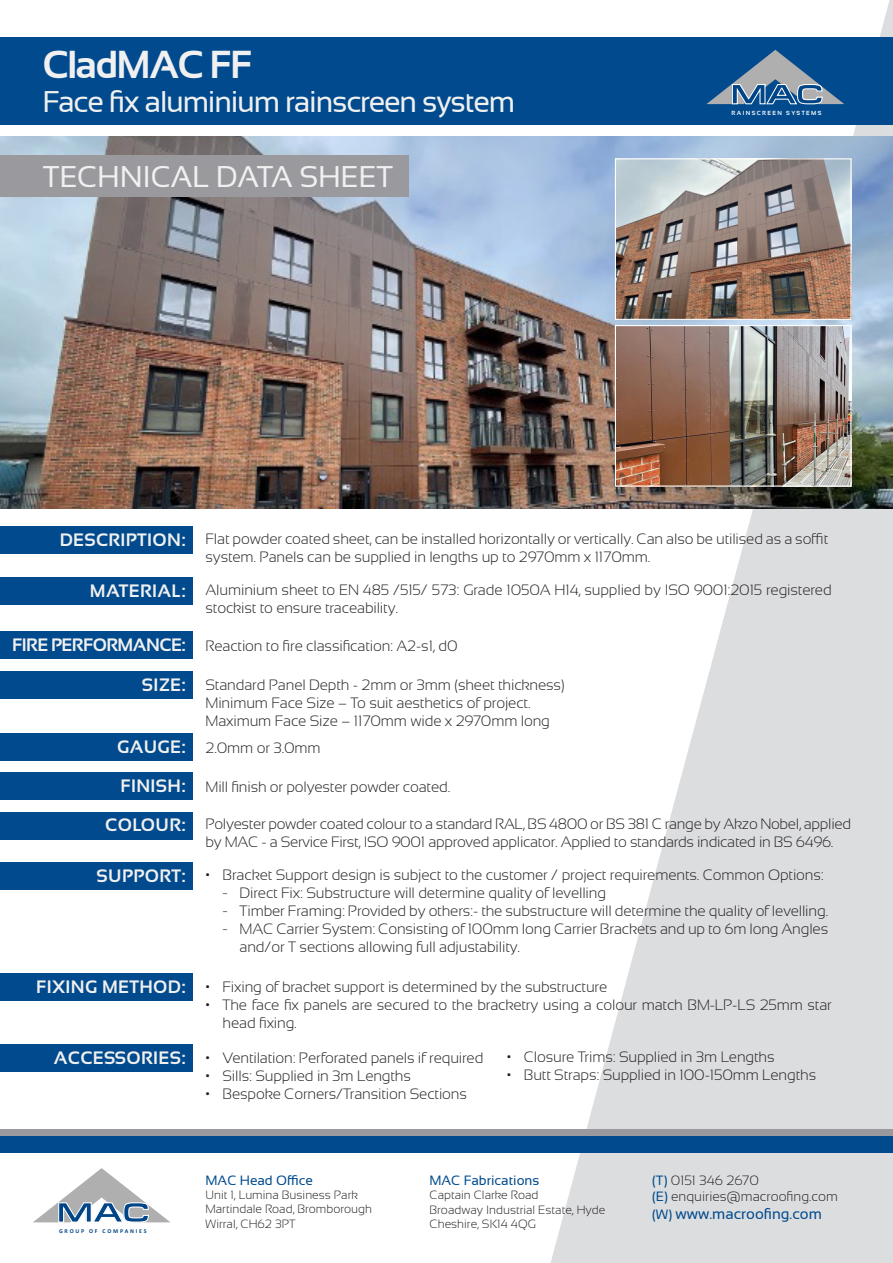
<style>
.page{position:relative;width:893px;height:1263px;background:#fff}
.page>*{position:absolute;margin:0;border:0;box-sizing:border-box;transform-origin:0 0}
.t1{font:700 39px "Sansation";letter-spacing:-.04em;color:#f0f0f0}
.t2{font:30px "Sansation";letter-spacing:-.04em;color:#f0f0f0}
.t3{font:30px "Sansation";letter-spacing:-.01em;color:#f0f0f0}
.t4{font:27.75px "Federation Wide";color:#004587;scale:.74 1}
.t5{font:700 18px "Sansation";letter-spacing:.02em;color:#f0f0f0}
.t6{font:700 18px "Sansation";letter-spacing:-.03em;color:#f0f0f0}
.t7{font:300 15px/18px "Sansation";letter-spacing:-.01em;color:#231f20}
.t8{font:15px "Sansation";color:#004a8d}
.t9{font:300 13.5px "Sansation";color:#231f20}
.t10{font:13.5px "Sansation";color:#004a8d}
.t11{font:300 12px "Sansation";color:#231f20}
.t12{font:700 6px "Sansation";letter-spacing:.24em;color:#fff}
.t13{font:700 6px "Calibri";letter-spacing:.3em;color:#004587}
.s1{font-family:"Museo Sans 100";font-weight:400}
.s2{font-weight:400;color:#004a8d}
.s3{font-size:13.5px}
</style>
<div class="page">
<svg style="left:551px;top:0;width:342px;height:1263px;fill:#dcdddf"></svg>
<img style="left:0;top:136px;width:893px;height:372px">
<div style="left:0;top:155px;width:408px;height:42px;background:#99999e"></div>
<div style="left:0;top:37px;width:893px;height:88px;background:#004a8d"></div>
<div style="left:0;top:1136px;width:893px;height:16px;background:#004a8d"></div>
<div style="left:0;top:1129px;width:893px;height:7px;background:#99999e"></div>
<div style="left:0;top:578px;width:193px;height:27px;background:#004a8d"></div>
<div style="left:0;top:671px;width:193px;height:27px;background:#004a8d"></div>
<div style="left:0;top:734px;width:193px;height:27px;background:#004a8d"></div>
<div style="left:0;top:773px;width:193px;height:27px;background:#004a8d"></div>
<div style="left:0;top:812px;width:193px;height:27px;background:#004a8d"></div>
<div style="left:0;top:526px;width:193px;height:28px;background:#004a8d"></div>
<div style="left:0;top:973px;width:193px;height:27px;background:#004a8d"></div>
<div style="left:0;top:862px;width:193px;height:28px;background:#004a8d"></div>
<div style="left:0;top:1045px;width:193px;height:27px;background:#004a8d"></div>
<img style="left:617px;top:327px;width:233px;height:158px">
<div style="left:615px;top:325px;width:237px;height:162px;border:1px solid #fff"></div>
<div style="left:0;top:631px;width:193px;height:28px;background:#004a8d"></div>
<svg style="left:33px;top:1168px;width:138px;height:55px"></svg>
<svg style="left:706px;top:50px;width:138px;height:55px"></svg>
<img style="left:617px;top:160px;width:233px;height:158px">
<div style="left:615px;top:158px;width:237px;height:162px;border:1px solid #fff"></div>
<p class="t1" style="left:43px;top:42px;width:211px">CladMAC FF</p>
<p class="t2" style="left:43px;top:84px;width:474px">Face fix aluminium rainscreen system</p>
<p class="t3" style="left:43px;top:160px;width:352px">TECHNICAL DATA SHEET</p>
<p class="t4" style="left:730px;top:78px;width:128px">MAC</p>
<p class="t12" style="left:731px;top:110px;width:92px">RAINSCREEN SYSTEMS</p>
<p class="t5" style="left:60px;top:530px;width:128px">DESCRIPTION:</p>
<p class="t7" style="left:206px;top:530px;width:624px">Flat powder coated sheet, can be installed horizontally or vertically. Can also be utilised as a soffit system. Panels can be supplied in lengths up to 2970mm x 1170mm.</p>
<p class="t7" style="left:206px;top:581px;width:628px">Aluminium sheet to EN 485 /515/ 573: Grade 1050A H14, supplied by ISO 9001:2015 registered stockist to ensure traceability.</p>
<p class="t5" style="left:90px;top:581px;width:97px">MATERIAL:</p>
<p class="t6" style="left:12px;top:635px;width:175px">FIRE PERFORMANCE:</p>
<p class="t7" style="left:206px;top:636px;width:254px">Reaction to fire classification: A2-s1, d0</p>
<p class="t5" style="left:142px;top:674px;width:45px">SIZE:</p>
<p class="t5" style="left:117px;top:737px;width:70px">GAUGE:</p>
<p class="t5" style="left:120px;top:776px;width:67px">FINISH:</p>
<p class="t5" style="left:105px;top:815px;width:82px">COLOUR:</p>
<p class="t7" style="left:206px;top:676px;width:361px">Standard Panel Depth - 2mm or 3mm (sheet thickness)</p>
<p class="t7" style="left:206px;top:694px;width:327px">Minimum Face Size – To suit aesthetics of project.</p>
<p class="t7" style="left:206px;top:712px;width:346px">Maximum Face Size – 1170mm wide x 2970mm long</p>
<p class="t7" style="left:206px;top:738px;width:117px">2.0mm or 3.0mm</p>
<p class="t7" style="left:206px;top:778px;width:246px">Mill finish or polyester powder coated.</p>
<p class="t7" style="left:206px;top:815px;width:647px">Polyester powder coated colour to a standard RAL, BS 4800 or BS 381 C range by Akzo Nobel, applied by MAC - a Service First, ISO 9001 approved applicator. Applied to standards indicated in BS 6496.</p>
<p class="t5" style="left:97px;top:866px;width:91px">SUPPORT:</p>
<p class="t7" style="left:206px;top:865px;width:620px">• Bracket Support design is subject to the customer / project requirements. Common Options:</p>
<p class="t7" style="left:223px;top:883px;width:385px"><span class="s1">-</span> Direct Fix: Substructure will determine quality of levelling</p>
<p class="t7" style="left:223px;top:901px;width:607px"><span class="s1">-</span> Timber Framing: Provided by others:- the substructure will determine the quality of levelling.</p>
<p class="t7" style="left:240px;top:919px;width:590px;text-indent:-17px"><span class="s1">-</span> MAC Carrier System: Consisting of 100mm long Carrier Brackets and up to 6m long Angles and/or T sections allowing full adjustability.</p>
<p class="t5" style="left:36px;top:976px;width:151px">FIXING METHOD:</p>
<p class="t7" style="left:206px;top:978px;width:403px">• Fixing of bracket support is determined by the substructure</p>
<p class="t7" style="left:223px;top:996px;width:611px;text-indent:-17px">• The face fix panels are secured to the bracketry using a colour match BM-LP-LS 25mm star head fixing.</p>
<p class="t5" style="left:54px;top:1048px;width:133px">ACCESSORIES:</p>
<p class="t7" style="left:206px;top:1049px;width:279px">• Ventilation: Perforated panels if required</p>
<p class="t7" style="left:206px;top:1067px;width:207px">• Sills: Supplied in 3m Lengths</p>
<p class="t7" style="left:206px;top:1085px;width:263px">• Bespoke Corners/Transition Sections</p>
<p class="t7" style="left:507px;top:1048px;width:269px">• Closure Trims: Supplied in 3m Lengths</p>
<p class="t7" style="left:507px;top:1066px;width:311px">• Butt Straps: Supplied in 100-150mm Lengths</p>
<p class="t4" style="left:57px;top:1196px;width:128px">MAC</p>
<p class="t13" style="left:59px;top:1227px;width:89px">GROUP OF COMPANIES</p>
<p class="t10" style="left:206px;top:1172px;width:109px">MAC Head Office</p>
<p class="t11" style="left:206px;top:1188px;width:154px">Unit 1, Lumina Business Park</p>
<p class="t11" style="left:206px;top:1202px;width:168px">Martindale Road, Bromborough</p>
<p class="t11" style="left:206px;top:1217px;width:92px">Wirral, CH62 3PT</p>
<p class="t10" style="left:429px;top:1173px;width:111px">MAC Fabrications</p>
<p class="t11" style="left:429px;top:1188px;width:110px">Captain Clarke Road</p>
<p class="t11" style="left:429px;top:1203px;width:177px">Broadway Industrial Estate, Hyde</p>
<p class="t11" style="left:429px;top:1217px;width:108px">Cheshire, SK14 4QG</p>
<p class="t9" style="left:652px;top:1172px;width:108px"><span class="s2">(T)</span> 0151 346 2670</p>
<p class="t9" style="left:652px;top:1188px;width:187px"><span class="s2">(E)</span> enquiries@macroofing.com</p>
<p class="t8" style="left:652px;top:1205px;width:171px"><span class="s3">(W)</span> www.macroofing.com</p>
</div>
